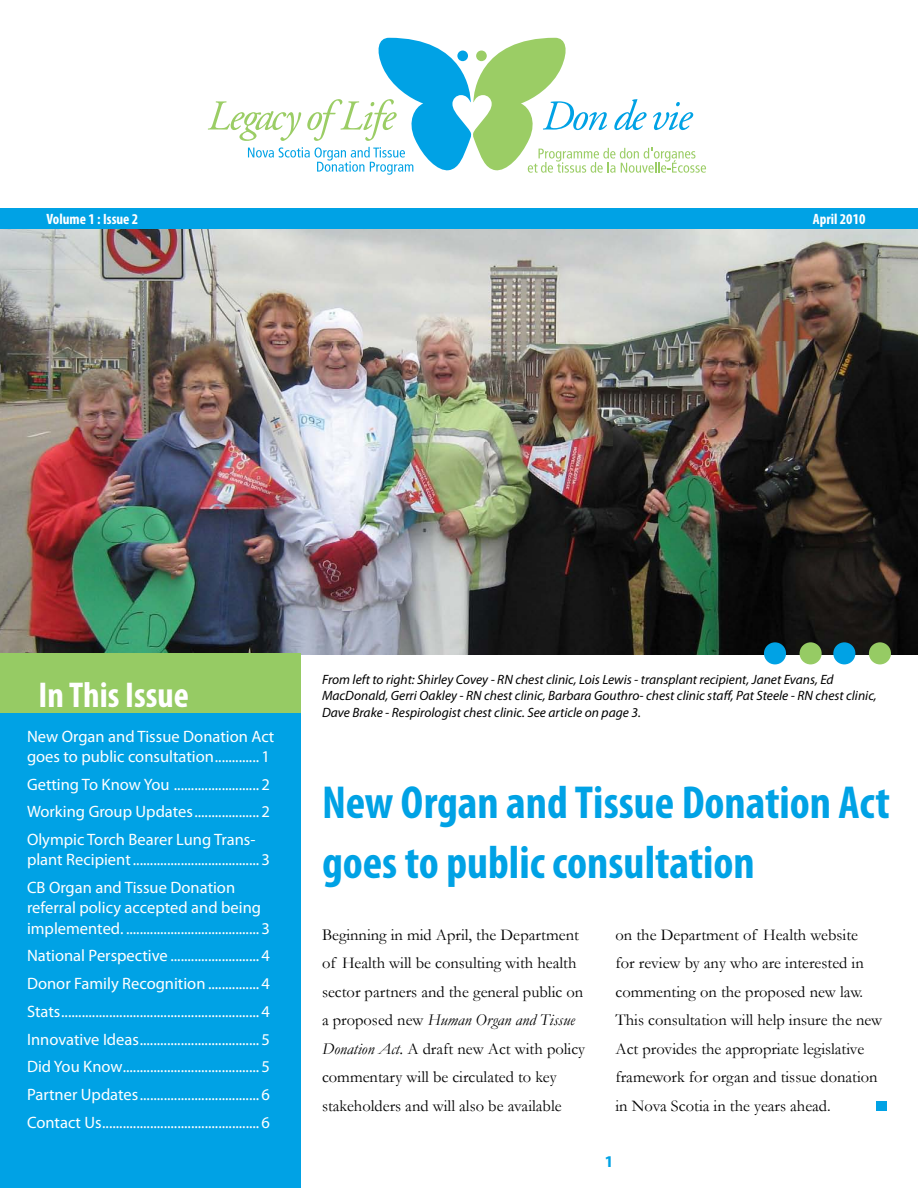
<style>
.page{position:relative;width:918px;height:1188px;background:#fff}
.page>*{position:absolute;margin:0;border:0;box-sizing:border-box;transform-origin:0 0}
.t1{font:700 condensed 46.5px/60px "Myriad Pro";color:#00a2e5}
.t2{font:700 condensed 36px "Myriad Pro";color:#fff}
.t3{font:16.5px/27.8px "Myriad Pro";color:#fff}
.t4{font:16.5px/28.5px "Garamond";color:#000}
.t5{font:700 16.5px "Myriad Pro";color:#00a2e5}
.t6{font:700 condensed 15px "Myriad Pro";color:#fff}
.t7{font:italic 13.5px/16.5px "Myriad Pro";color:#000}
.s1{font-style:italic}
</style>
<div class="page">
<img style="left:0;top:229px;width:918px;height:425px">
<div style="left:0;top:654px;width:301px;height:64px;background:#96cb64"></div>
<div style="left:0;top:713px;width:301px;height:475px;background:#00a2e5"></div>
<svg style="left:208px;top:38px;width:498px;height:137px"></svg>
<div style="left:0;top:208px;width:918px;height:21px;background:#00a2e5"></div>
<div style="left:876px;top:1101px;width:10px;height:10px;background:#00a2e5"></div>
<div style="left:764px;top:642px;width:22px;height:22px;background:#00a2e5;border-radius:50%"></div>
<div style="left:800px;top:642px;width:22px;height:22px;background:#96cb64;border-radius:50%"></div>
<div style="left:833px;top:642px;width:22px;height:22px;background:#00a2e5;border-radius:50%"></div>
<div style="left:869px;top:642px;width:22px;height:22px;background:#96cb64;border-radius:50%"></div>
<p class="t6" style="left:46px;top:210px;width:93px">Volume 1 : Issue 2</p>
<p class="t6" style="left:813px;top:210px;width:54px">April 2010</p>
<h2 class="t2" style="left:39px;top:672px;width:152px">In This Issue</h2>
<p class="t3" style="left:27px;top:726px;width:249px;line-height:20.2px">New Organ and Tissue Donation Act goes to public consultation............. 1</p>
<p class="t3" style="left:27px;top:770px;width:244px;text-align:justify">Getting To Know You ......................... 2<br>Working Group Updates................... 2<br>Olympic Torch Bearer Lung Trans-</p>
<p class="t3" style="left:27px;top:846px;width:245px">plant Recipient..................................... 3<br>CB Organ and Tissue Donation</p>
<p class="t3" style="left:27px;top:897px;width:245px;line-height:20.2px">referral policy accepted and being implemented. ....................................... 3</p>
<p class="t3" style="left:27px;top:942px;width:245px;text-align:justify">National Perspective .......................... 4<br>Donor Family Recognition ............... 4<br>Stats.......................................................... 4<br>Innovative Ideas................................... 5<br>Did You Know........................................ 5<br>Partner Updates................................... 6<br>Contact Us.............................................. 6</p>
<p class="t7" style="left:322px;top:671px;width:556px">From left to right: Shirley Covey - RN chest clinic, Lois Lewis - transplant recipient, Janet Evans, Ed<br>MacDonald, Gerri Oakley - RN chest clinic, Barbara Gouthro- chest clinic staff, Pat Steele - RN chest clinic,<br>Dave Brake - Respirologist chest clinic. See article on page 3.</p>
<h1 class="t1" style="left:322px;top:771px;width:569px">New Organ and Tissue Donation Act goes to public consultation</h1>
<p class="t4" style="left:322px;top:920px;width:265px">Beginning in mid April, the Department of Health will be consulting with health sector partners and the general public on a proposed new <span class="s1">Human Organ and Tissue Donation Act.</span> A draft new Act with policy commentary will be circulated to key stakeholders and will also be available</p>
<p class="t4" style="left:616px;top:920px;width:268px">on the Department of Health website<br>for review by any who are interested in commenting on the proposed new law.<br>This consultation will help insure the new Act provides the appropriate legislative framework for organ and tissue donation in Nova Scotia in the years ahead.</p>
<p class="t5" style="left:605px;top:1150px;width:11px">1</p>
</div>
